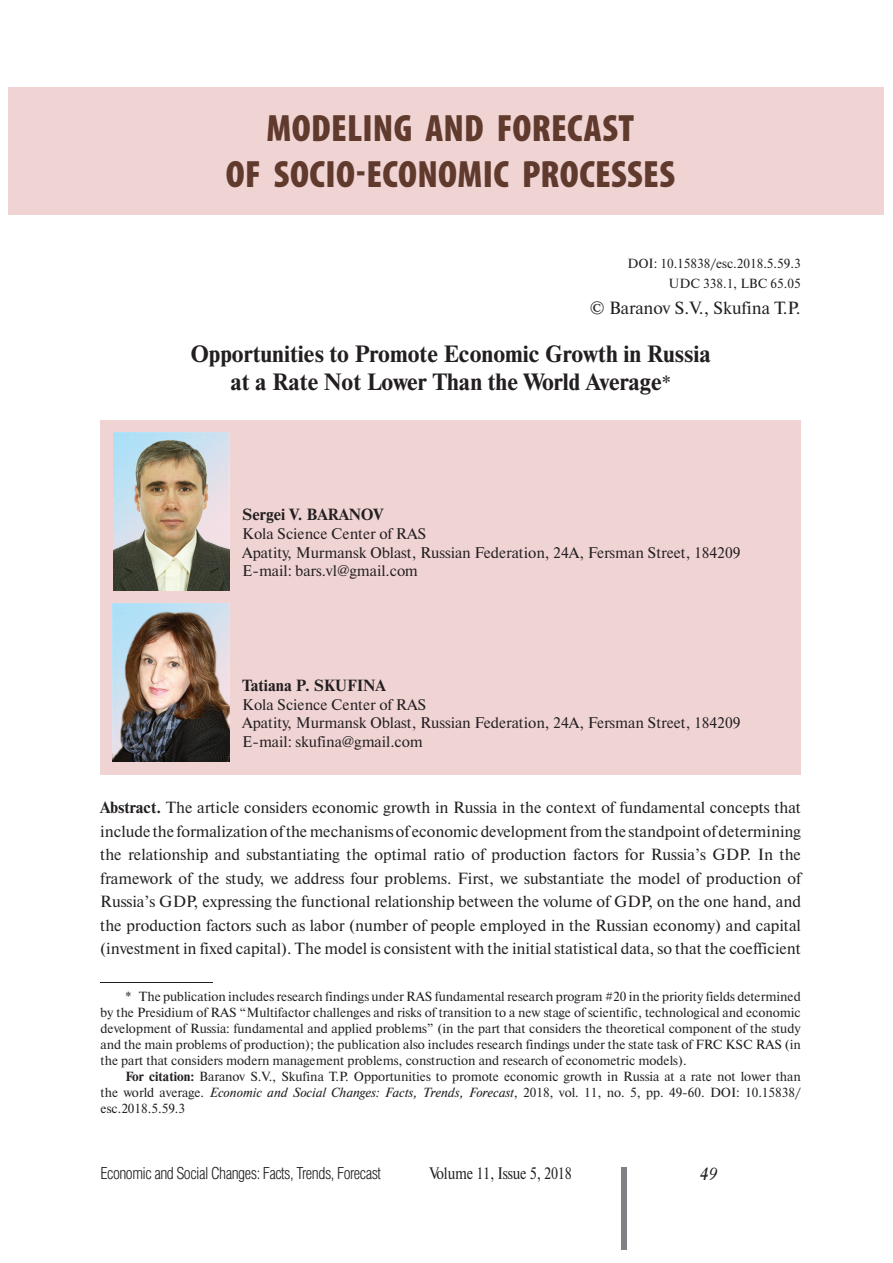
<style>
.page{position:relative;width:893px;height:1263px;background:#fff}
.page>*{position:absolute;margin:0;border:0;box-sizing:border-box;transform-origin:0 0}
.t1{font:900 condensed 38.25px/45.9px "Myriad Pro";letter-spacing:.01em;color:#5f3a2d;text-align:center}
.t2{font:700 23.55px/28.2px "Newton C";color:#231f20;text-align:center}
.t3{font:17.7px "Newton C";color:#231f20}
.t4{font:italic 17.7px "Academy";color:#231f20}
.t5{font:300 16.65px "Helios Cond";letter-spacing:-.03em;color:#231f20}
.t6{font:16.65px "Newton C";letter-spacing:-.01em;color:#231f20;scale:.85 1}
.t7{font:16.2px/23.5px "Newton C";color:#231f20;text-align:justify}
.t8{font:700 16.2px "Newton C";color:#231f20}
.t9{font:15.45px/18.5px "Newton C";color:#231f20}
.t10{font:13.2px/15.9px "Newton C";color:#231f20;text-align:justify}
.s1{font-weight:400;font-size:20.55px}
.s2{font-weight:700}
.s3{font-style:italic}
</style>
<div class="page">
<div style="left:621px;top:1167px;width:5px;height:83px;background:#808285"></div>
<hr style="left:101px;top:982px;width:112px;height:1px;background:#231f20">
<div style="left:100px;top:420px;width:700px;height:354px;background:#f0d4d4"></div>
<div style="left:9px;top:87px;width:875px;height:127px;background:#f0d4d4"></div>
<img style="left:113px;top:433px;width:117px;height:158px">
<img style="left:113px;top:603px;width:117px;height:159px">
<h1 class="t1" style="left:226px;top:109px;width:451px">MODELING AND FORECAST<br>OF SOCIO-ECONOMIC PROCESSES</h1>
<p class="t10" style="left:627px;top:255px;width:175px;line-height:20.1px;text-align:right">DOI: 10.15838/esc.2018.5.59.3<br>UDC 338.1, LBC 65.05</p>
<h3 class="t3" style="left:590px;top:301px;width:212px">© Baranov S.V., Skufina T.P.</h3>
<h2 class="t2" style="left:190px;top:341px;width:522px">Opportunities to Promote Economic Growth in Russia at a Rate Not Lower Than the World Average<span class="s1">*</span></h2>
<p class="t8" style="left:242px;top:509px;width:142px">Sergei V. BARANOV</p>
<p class="t9" style="left:242px;top:526px;width:500px">Kola Science Center of RAS<br>Apatity, Murmansk Oblast, Russian Federation, 24A, Fersman Street, 184209<br>E-mail: bars.vl@gmail.com</p>
<p class="t8" style="left:242px;top:680px;width:145px">Tatiana P. SKUFINA</p>
<p class="t9" style="left:242px;top:697px;width:500px">Kola Science Center of RAS<br>Apatity, Murmansk Oblast, Russian Federation, 24A, Fersman Street, 184209<br>E-mail: skufina@gmail.com</p>
<p class="t7" style="left:100px;top:797px;width:702px"><span class="s2">Abstract.</span> The article considers economic growth in Russia in the context of fundamental concepts that include the formalization of the mechanisms of economic development from the standpoint of determining the relationship and substantiating the optimal ratio of production factors for Russia’s GDP. In the framework of the study, we address four problems. First, we substantiate the model of production of Russia’s GDP, expressing the functional relationship between the volume of GDP, on the one hand, and the production factors such as labor (number of people employed in the Russian economy) and capital (investment in fixed capital). The model is consistent with the initial statistical data, so that the coefficient</p>
<p class="t10" style="left:101px;top:990px;width:702px;text-indent:25px">* The publication includes research findings under RAS fundamental research program #20 in the priority fields determined by the Presidium of RAS “Multifactor challenges and risks of transition to a new stage of scientific, technological and economic development of Russia: fundamental and applied problems” (in the part that considers the theoretical component of the study and the main problems of production); the publication also includes research findings under the state task of FRC KSC RAS (in the part that considers modern management problems, construction and research of econometric models).</p>
<p class="t10" style="left:101px;top:1069px;width:702px;text-indent:25px"><span class="s2">For citation:</span> Baranov S.V., Skufina T.P. Opportunities to promote economic growth in Russia at a rate not lower than the world average. <span class="s3">Economic and Social Changes: Facts, Trends, Forecast</span>, 2018, vol. 11, no. 5, pp. 49-60. DOI: 10.15838/ esc.2018.5.59.3</p>
<p class="t5" style="left:101px;top:1168px;width:282px">Economic and Social Changes: Facts, Trends, Forecast</p>
<p class="t6" style="left:429px;top:1168px;width:169px">Volume 11, Issue 5, 2018</p>
<h3 class="t4" style="left:699px;top:1165px;width:20px">49</h3>
</div>
